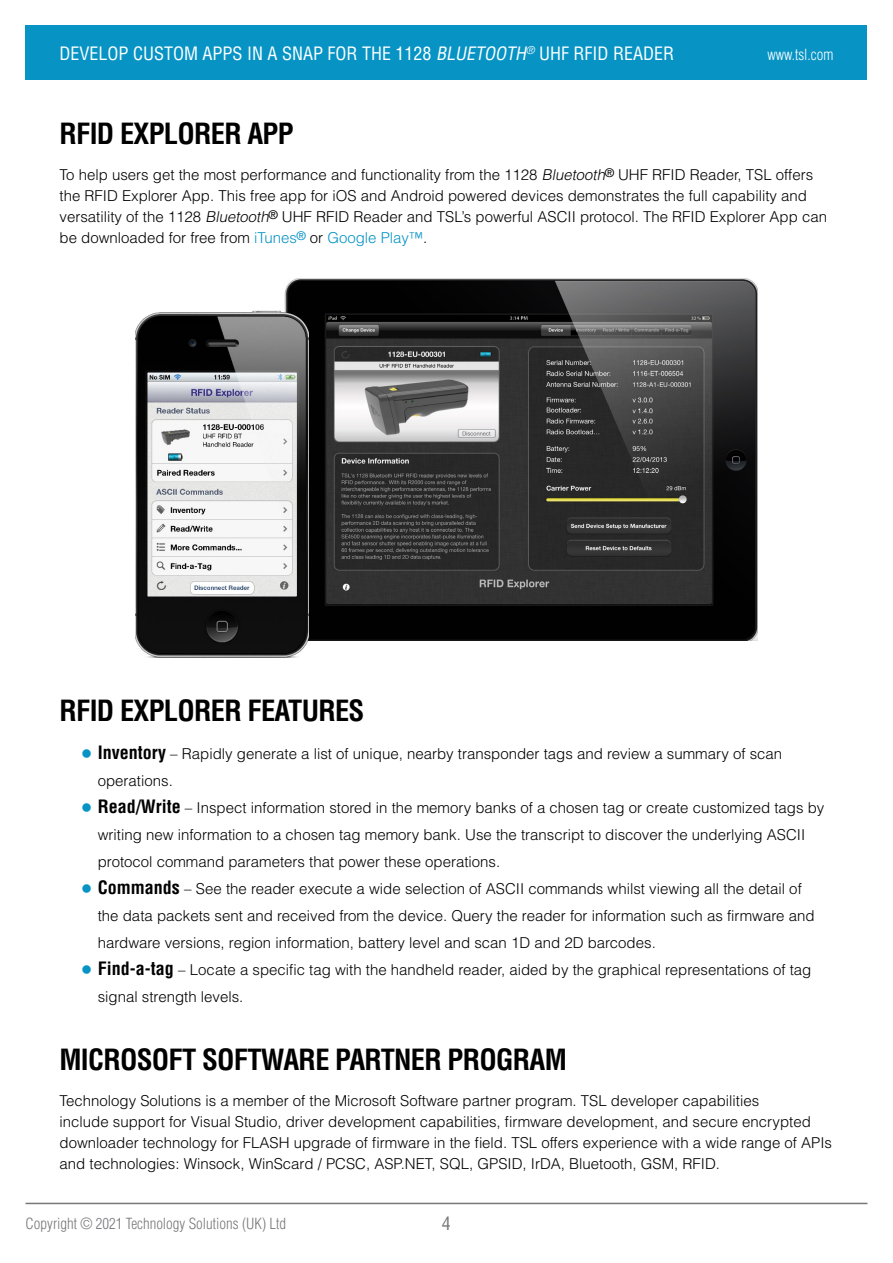
<style>
.page{position:relative;width:893px;height:1263px;background:#fff}
.page>*{position:absolute;margin:0;border:0;box-sizing:border-box;transform-origin:0 0}
.t1{font:700 condensed 28.5px "Helvetica LT Std";letter-spacing:-.025em;color:#000}
.t2{font:condensed 18px "Helvetica LT Std";color:#fff}
.t3{font:condensed 18px "Helvetica LT Std";color:#77787b}
.t4{font:300 15px/21px "Helvetica LT Std";color:#000}
.t5{font:300 condensed 15px "Helvetica LT Std";color:#77787b}
.t6{font:300 condensed 15px "Helvetica LT Std";color:#fff}
.s1{font-style:italic}
.s2{color:#0794c5}
.s3{font-family:"Georgia";font-weight:400;font-size:19.5px;color:#0794c5}
.s4{font-weight:700;font-stretch:condensed;font-size:18px}
</style>
<div class="page">
<hr style="left:26px;top:1203px;width:841px;height:1px;background:#77787b">
<div style="left:26px;top:26px;width:841px;height:54px;background:#0794c5"></div>
<img style="left:284px;top:279px;width:473px;height:362px">
<img style="left:136px;top:311px;width:172px;height:347px">
<p class="t2" style="left:60px;top:42px;width:616px">DEVELOP CUSTOM APPS IN A SNAP FOR THE 1128 <span class="s1">BLUETOOTH</span><sup>®</sup> UHF RFID READER</p>
<p class="t6" style="left:767px;top:45px;width:68px">www.tsl.com</p>
<h1 class="t1" style="left:60px;top:115px;width:236px">RFID EXPLORER APP</h1>
<p class="t4" style="left:60px;top:164px;width:769px">To help users get the most performance and functionality from the 1128 <span class="s1">Bluetooth</span><sup>®</sup> UHF RFID Reader, TSL offers the RFID Explorer App. This free app for iOS and Android powered devices demonstrates the full capability and versatility of the 1128 <span class="s1">Bluetooth</span><sup>®</sup> UHF RFID Reader and TSL’s powerful ASCII protocol. The RFID Explorer App can be downloaded for free from <span class="s2">iTunes</span><sup>®</sup> or <span class="s2">Google Play™</span>.</p>
<h1 class="t1" style="left:60px;top:692px;width:306px">RFID EXPLORER FEATURES</h1>
<p class="t4" style="left:98px;top:740px;width:686px;line-height:27px;text-indent:-17px"><span class="s3">●</span> <span class="s4">Inventory</span> – Rapidly generate a list of unique, nearby transponder tags and review a summary of scan operations.</p>
<p class="t4" style="left:98px;top:794px;width:728px;line-height:27px;text-indent:-17px"><span class="s3">●</span> <span class="s4">Read/Write</span> – Inspect information stored in the memory banks of a chosen tag or create customized tags by writing new information to a chosen tag memory bank. Use the transcript to discover the underlying ASCII protocol command parameters that power these operations.</p>
<p class="t4" style="left:98px;top:875px;width:718px;line-height:27px;text-indent:-17px"><span class="s3">●</span> <span class="s4">Commands</span> – See the reader execute a wide selection of ASCII commands whilst viewing all the detail of the data packets sent and received from the device. Query the reader for information such as firmware and hardware versions, region information, battery level and scan 1D and 2D barcodes.</p>
<p class="t4" style="left:98px;top:956px;width:715px;line-height:27px;text-indent:-17px"><span class="s3">●</span> <span class="s4">Find-a-tag</span> – Locate a specific tag with the handheld reader, aided by the graphical representations of tag signal strength levels.</p>
<h1 class="t1" style="left:60px;top:1042px;width:509px">MICROSOFT SOFTWARE PARTNER PROGRAM</h1>
<p class="t4" style="left:60px;top:1090px;width:774px">Technology Solutions is a member of the Microsoft Software partner program. TSL developer capabilities<br>include support for Visual Studio, driver development capabilities, firmware development, and secure encrypted downloader technology for FLASH upgrade of firmware in the field. TSL offers experience with a wide range of APIs and technologies: Winsock, WinScard / PCSC, ASP.NET, SQL, GPSID, IrDA, Bluetooth, GSM, RFID.</p>
<p class="t5" style="left:26px;top:1214px;width:262px">Copyright © 2021 Technology Solutions (UK) Ltd</p>
<p class="t3" style="left:442px;top:1212px;width:10px">4</p>
</div>
